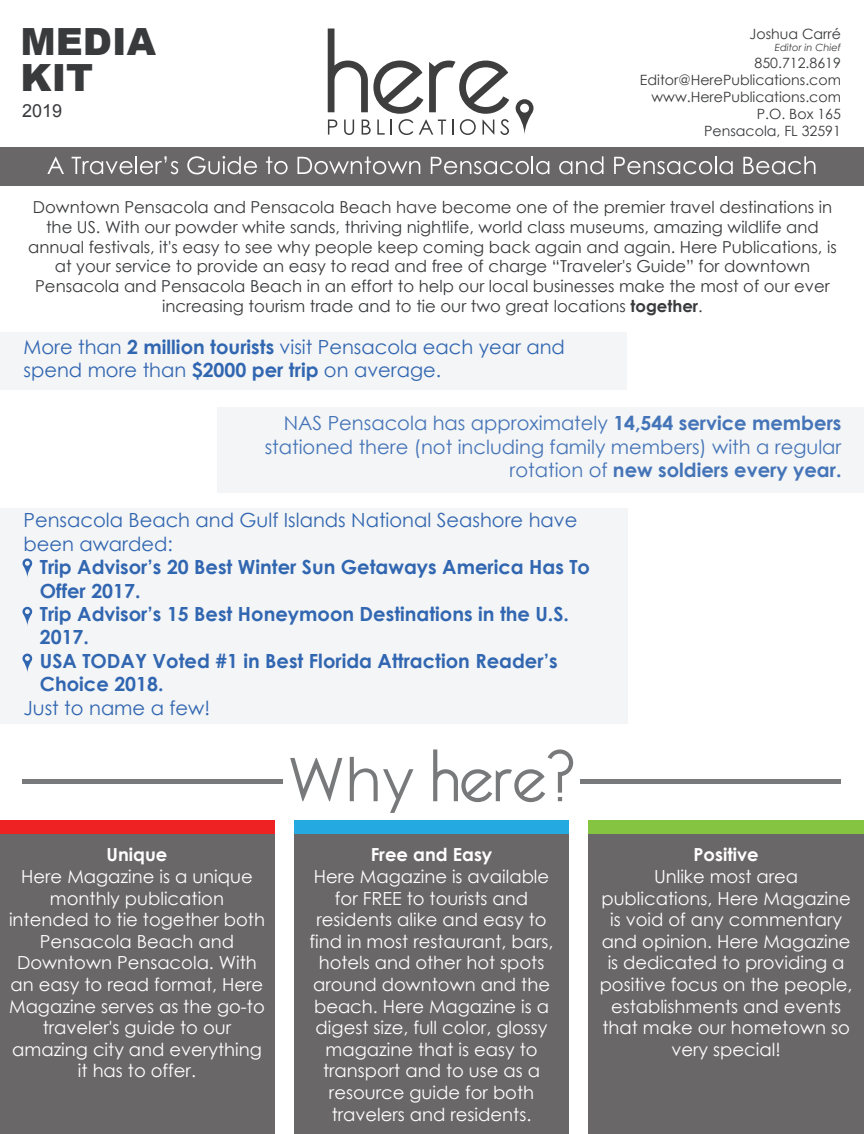
<style>
.page{position:relative;width:864px;height:1134px;background:#fff}
.page>*{position:absolute;margin:0;border:0;box-sizing:border-box;transform-origin:0 0}
.t1{font:900 37.5px/36px "Arial";color:#393a3c}
.t2{font:19.5px/23.4px "Century Gothic";color:#3166b1}
.t3{font:700 19.5px "Century Gothic";color:#3166b1}
.t4{font:18px/21.6px "Century Gothic";color:#fff;text-align:center}
.t5{font:18px "Arial";color:#393a3c}
.t6{font:16.5px/19.8px "Century Gothic";color:#393a3c;text-align:center}
.t7{font:14.1px/17px "Century Gothic";color:#393a3c;text-align:right}
.t8{font:italic 9.9px "Century Gothic";color:#393a3c}
.s1{font-weight:700}
</style>
<div class="page">
<div style="left:0;top:820px;width:274px;height:314px;background:#696767"></div>
<div style="left:294px;top:820px;width:274px;height:314px;background:#696767"></div>
<div style="left:589px;top:820px;width:275px;height:314px;background:#696767"></div>
<svg style="left:516px;top:99px;width:18px;height:36px"></svg>
<svg style="left:328px;top:29px;width:181px;height:106px"></svg>
<div style="left:0;top:147px;width:864px;height:39px;background:#696767"></div>
<svg style="left:47px;top:157px;width:17px;height:17px"></svg>
<svg style="left:72px;top:156px;width:106px;height:18px"></svg>
<svg style="left:187px;top:156px;width:70px;height:18px"></svg>
<svg style="left:266px;top:157px;width:22px;height:17px"></svg>
<svg style="left:298px;top:157px;width:122px;height:17px"></svg>
<svg style="left:431px;top:156px;width:118px;height:18px"></svg>
<svg style="left:559px;top:156px;width:44px;height:18px"></svg>
<svg style="left:614px;top:156px;width:119px;height:18px"></svg>
<svg style="left:743px;top:156px;width:73px;height:18px"></svg>
<div style="left:0;top:332px;width:627px;height:58px;background:#f2f3f4"></div>
<div style="left:217px;top:408px;width:647px;height:85px;background:#f2f3f4"></div>
<div style="left:0;top:509px;width:627px;height:215px;background:#f2f3f4"></div>
<svg style="left:23px;top:558px;width:9px;height:19px"></svg>
<svg style="left:23px;top:607px;width:9px;height:19px"></svg>
<svg style="left:23px;top:654px;width:9px;height:19px"></svg>
<svg style="left:290px;top:758px;width:52px;height:43px"></svg>
<svg style="left:350px;top:757px;width:63px;height:56px"></svg>
<svg style="left:433px;top:749px;width:140px;height:53px"></svg>
<hr style="left:22px;top:780px;width:262px;height:4px;background:#78797a">
<hr style="left:580px;top:780px;width:262px;height:4px;background:#78797a">
<div style="left:0;top:820px;width:274px;height:14px;background:#ee2223"></div>
<div style="left:294px;top:820px;width:274px;height:14px;background:#24aae1"></div>
<div style="left:589px;top:820px;width:275px;height:14px;background:#85c440"></div>
<p class="t1" style="left:21px;top:23px;width:137px">MEDIA<br>KIT</p>
<p class="t5" style="left:22px;top:99px;width:42px">2019</p>
<p class="t7" style="left:750px;top:25px;width:93px">Joshua Carré</p>
<p class="t8" style="left:775px;top:40px;width:68px">Editor in Chief</p>
<p class="t7" style="left:640px;top:54px;width:203px">850.712.8619<br>Editor@HerePublications.com www.HerePublications.com<br>P.O. Box 165<br>Pensacola, FL 32591</p>
<p class="t6" style="left:28px;top:197px;width:810px">Downtown Pensacola and Pensacola Beach have become one of the premier travel destinations in the US. With our powder white sands, thriving nightlife, world class museums, amazing wildlife and annual festivals, it's easy to see why people keep coming back again and again. Here Publications, is at your service to provide an easy to read and free of charge “Traveler's Guide” for downtown Pensacola and Pensacola Beach in an effort to help our local businesses make the most of our ever increasing tourism trade and to tie our two great locations <span class="s1">together</span>.</p>
<p class="t2" style="left:23px;top:335px;width:543px">More than <span class="s1">2 million tourists</span> visit Pensacola each year and spend more than <span class="s1">$2000 per trip</span> on average.</p>
<p class="t2" style="left:265px;top:411px;width:578px;text-align:right">NAS Pensacola has approximately <span class="s1">14,544 service members </span>stationed there (not including family members) with a regular rotation of <span class="s1">new soldiers every year.</span></p>
<p class="t2" style="left:23px;top:508px;width:555px">Pensacola Beach and Gulf Islands National Seashore have</p>
<p class="t2" style="left:23px;top:532px;width:151px">been awarded:</p>
<p class="t3" style="left:40px;top:552px;width:552px">Trip Advisor’s 20 Best Winter Sun Getaways America Has To</p>
<p class="t3" style="left:40px;top:576px;width:102px">Offer 2017.</p>
<p class="t3" style="left:40px;top:599px;width:531px">Trip Advisor’s 15 Best Honeymoon Destinations in the U.S.</p>
<p class="t3" style="left:40px;top:622px;width:51px">2017.</p>
<p class="t3" style="left:40px;top:646px;width:519px">USA TODAY Voted #1 in Best Florida Attraction Reader’s</p>
<p class="t3" style="left:40px;top:669px;width:125px">Choice 2018.</p>
<p class="t2" style="left:23px;top:696px;width:188px">Just to name a few!</p>
<p class="t4" style="left:9px;top:844px;width:258px"><span class="s1">Unique<br></span>Here Magazine is a unique monthly publication intended to tie together both<br>Pensacola Beach and<br>Downtown Pensacola. With an easy to read format, Here<br>Magazine serves as the go-to traveler's guide to our amazing city and everything it has to offer.</p>
<p class="t4" style="left:310px;top:844px;width:246px"><span class="s1">Free and Easy<br></span>Here Magazine is available for FREE to tourists and residents alike and easy to find in most restaurant, bars, hotels and other hot spots around downtown and the beach. Here Magazine is a digest size, full color, glossy magazine that is easy to transport and to use as a resource guide for both travelers and residents.</p>
<p class="t4" style="left:600px;top:844px;width:254px"><span class="s1">Positive<br></span>Unlike most area publications, Here Magazine is void of any commentary and opinion. Here Magazine is dedicated to providing a positive focus on the people, establishments and events that make our hometown so very special!</p>
</div>
